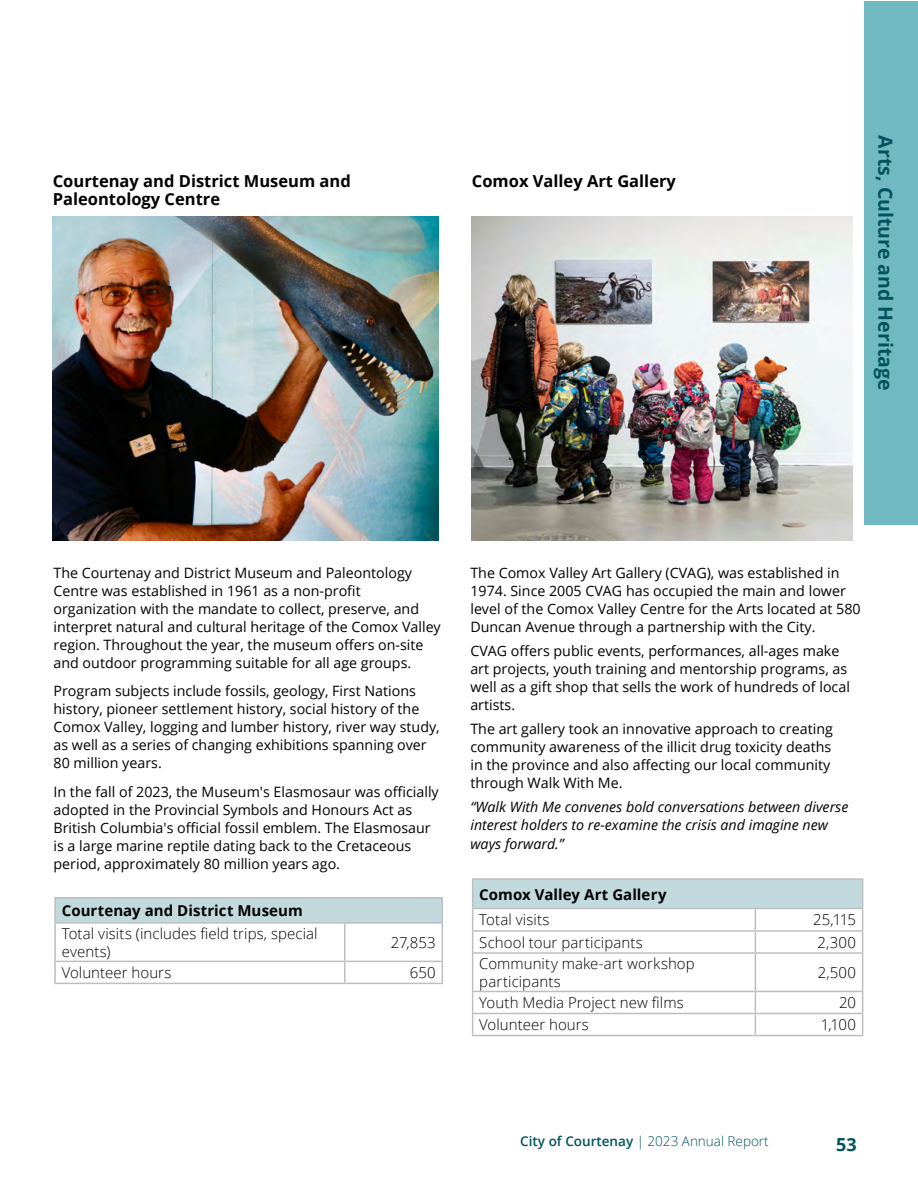
<style>
.page{position:relative;width:918px;height:1188px;background:#fff}
.page>*{position:absolute;margin:0;border:0;box-sizing:border-box;transform-origin:0 0}
.t1{font:700 19.5px "Open Sans";color:#00535e}
.t2{font:700 18px "Open Sans";color:#00535e}
.t3{font:700 16.5px/18px "Open Sans";color:#000}
.t4{font:300 15px/18px "Open Sans";letter-spacing:.005em;color:#000}
.t5{font:700 15px "Open Sans";letter-spacing:.005em;color:#000}
.t6{font:14.25px/18px "Open Sans";color:#000}
.t7{font:italic 14.25px/18px "Open Sans";color:#000}
.t8{font:300 13.5px "Open Sans";color:#00535e}
.s1{font-weight:600}
</style>
<div class="page">
<div style="left:865px;top:1px;width:53px;height:524px;background:#71b9c0"></div>
<img style="left:53px;top:216px;width:385px;height:325px">
<div style="left:55px;top:898px;width:387px;height:25px;background:#c2d9dd"></div>
<hr style="left:54px;top:897px;width:291px;height:2px;background:#bcbec0">
<hr style="left:54px;top:899px;width:2px;height:23px;background:#bcbec0">
<hr style="left:345px;top:897px;width:98px;height:2px;background:#bcbec0">
<svg style="left:442px;top:899px;width:1px;height:23px"></svg>
<hr style="left:54px;top:922px;width:291px;height:2px;background:#bcbec0">
<hr style="left:54px;top:924px;width:2px;height:37px;background:#bcbec0">
<hr style="left:345px;top:922px;width:98px;height:2px;background:#bcbec0">
<hr style="left:442px;top:924px;width:1px;height:37px;background:#bcbec0">
<hr style="left:54px;top:961px;width:291px;height:1px;background:#bcbec0">
<hr style="left:54px;top:962px;width:2px;height:21px;background:#bcbec0">
<hr style="left:345px;top:961px;width:98px;height:1px;background:#bcbec0">
<svg style="left:55px;top:923px;width:290px;height:60px"></svg>
<svg style="left:442px;top:962px;width:1px;height:21px"></svg>
<hr style="left:54px;top:983px;width:291px;height:1px;background:#bcbec0">
<hr style="left:345px;top:983px;width:98px;height:1px;background:#bcbec0">
<img style="left:472px;top:216px;width:381px;height:325px">
<div style="left:473px;top:879px;width:390px;height:29px;background:#c2d9dd"></div>
<svg style="left:473px;top:909px;width:389px;height:126px"></svg>
<hr style="left:472px;top:878px;width:283px;height:2px;background:#bcbec0">
<hr style="left:755px;top:878px;width:108px;height:2px;background:#bcbec0">
<hr style="left:472px;top:908px;width:283px;height:1px;background:#bcbec0">
<hr style="left:755px;top:908px;width:108px;height:1px;background:#bcbec0">
<hr style="left:472px;top:930px;width:283px;height:2px;background:#bcbec0">
<svg style="left:472px;top:880px;width:1px;height:72px"></svg>
<hr style="left:755px;top:930px;width:108px;height:2px;background:#bcbec0">
<svg style="left:755px;top:909px;width:1px;height:43px"></svg>
<svg style="left:862px;top:880px;width:1px;height:72px"></svg>
<hr style="left:472px;top:952px;width:283px;height:2px;background:#bcbec0">
<hr style="left:472px;top:954px;width:1px;height:37px;background:#bcbec0">
<hr style="left:755px;top:952px;width:108px;height:2px;background:#bcbec0">
<hr style="left:755px;top:954px;width:1px;height:37px;background:#bcbec0">
<hr style="left:862px;top:954px;width:1px;height:37px;background:#bcbec0">
<hr style="left:472px;top:991px;width:283px;height:1px;background:#bcbec0">
<hr style="left:755px;top:991px;width:108px;height:1px;background:#bcbec0">
<hr style="left:472px;top:1013px;width:283px;height:1px;background:#bcbec0">
<svg style="left:472px;top:992px;width:1px;height:43px"></svg>
<hr style="left:755px;top:1013px;width:108px;height:1px;background:#bcbec0">
<svg style="left:755px;top:992px;width:1px;height:43px"></svg>
<svg style="left:862px;top:992px;width:1px;height:43px"></svg>
<hr style="left:472px;top:1035px;width:283px;height:1px;background:#bcbec0">
<hr style="left:755px;top:1035px;width:108px;height:1px;background:#bcbec0">
<p class="t3" style="left:53px;top:172px;width:299px">Courtenay and District Museum and<br>Paleontology Centre</p>
<p class="t3" style="left:472px;top:172px;width:206px">Comox Valley Art Gallery</p>
<h1 class="t1" style="left:899px;top:135px;width:257px;rotate:90deg">Arts, Culture and Heritage</h1>
<p class="t6" style="left:54px;top:563px;width:389px">The Courtenay and District Museum and Paleontology Centre was established in 1961 as a non-profit organization with the mandate to collect, preserve, and interpret natural and cultural heritage of the Comox Valley region. Throughout the year, the museum offers on-site and outdoor programming suitable for all age groups.</p>
<p class="t6" style="left:54px;top:682px;width:388px">Program subjects include fossils, geology, First Nations history, pioneer settlement history, social history of the Comox Valley, logging and lumber history, river way study, as well as a series of changing exhibitions spanning over 80 million years.</p>
<p class="t6" style="left:54px;top:782px;width:387px">In the fall of 2023, the Museum's Elasmosaur was officially adopted in the Provincial Symbols and Honours Act as British Columbia's official fossil emblem. The Elasmosaur is a large marine reptile dating back to the Cretaceous period, approximately 80 million years ago.</p>
<p class="t5" style="left:62px;top:900px;width:243px">Courtenay and District Museum</p>
<p class="t4" style="left:62px;top:924px;width:257px">Total visits (includes field trips, special events)</p>
<p class="t4" style="left:391px;top:933px;width:46px">27,853</p>
<p class="t4" style="left:62px;top:963px;width:111px">Volunteer hours</p>
<p class="t4" style="left:410px;top:963px;width:27px">650</p>
<p class="t6" style="left:470px;top:563px;width:392px">The Comox Valley Art Gallery (CVAG), was established in 1974. Since 2005 CVAG has occupied the main and lower level of the Comox Valley Centre for the Arts located at 580<br>Duncan Avenue through a partnership with the City.</p>
<p class="t6" style="left:470px;top:641px;width:381px">CVAG offers public events, performances, all-ages make art projects, youth training and mentorship programs, as well as a gift shop that sells the work of hundreds of local artists.</p>
<p class="t6" style="left:470px;top:719px;width:364px">The art gallery took an innovative approach to creating community awareness of the illicit drug toxicity deaths in the province and also affecting our local community through Walk With Me.</p>
<p class="t7" style="left:470px;top:797px;width:380px">“Walk With Me convenes bold conversations between diverse interest holders to re-examine the crisis and imagine new</p>
<p class="t7" style="left:470px;top:835px;width:95px">ways forward.”</p>
<p class="t5" style="left:479px;top:883px;width:189px">Comox Valley Art Gallery</p>
<p class="t4" style="left:479px;top:911px;width:72px">Total visits</p>
<p class="t4" style="left:813px;top:911px;width:44px">25,115</p>
<p class="t4" style="left:479px;top:933px;width:165px">School tour participants</p>
<p class="t4" style="left:818px;top:933px;width:40px">2,300</p>
<p class="t4" style="left:479px;top:954px;width:217px">Community make-art workshop participants</p>
<p class="t4" style="left:818px;top:963px;width:40px">2,500</p>
<p class="t4" style="left:479px;top:993px;width:206px">Youth Media Project new films</p>
<p class="t4" style="left:839px;top:993px;width:18px">20</p>
<p class="t4" style="left:479px;top:1015px;width:111px">Volunteer hours</p>
<p class="t4" style="left:821px;top:1015px;width:37px">1,100</p>
<p class="t8" style="left:520px;top:1132px;width:250px"><span class="s1">City of Courtenay</span> | 2023 Annual Report</p>
<p class="t2" style="left:836px;top:1132px;width:22px">53</p>
</div>
